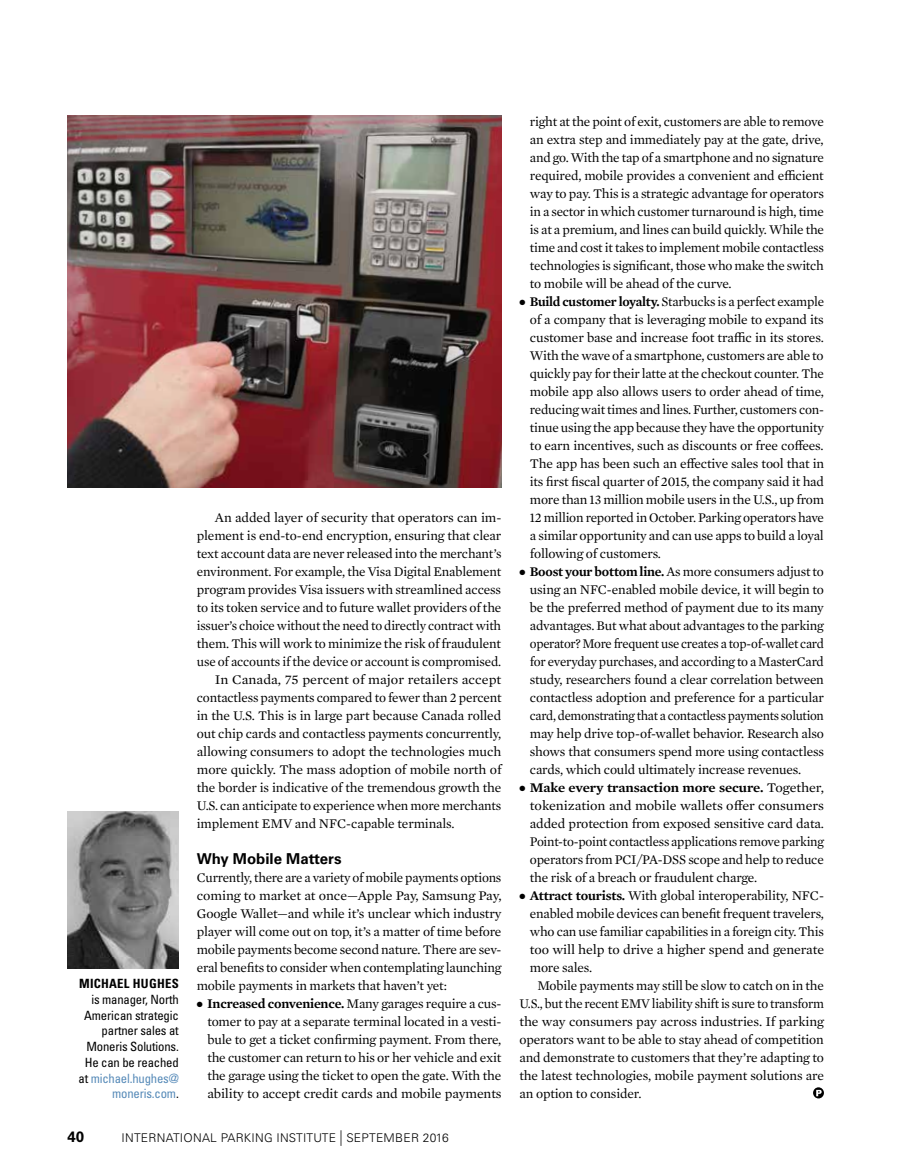
<style>
.page{position:relative;width:905px;height:1175px;background:#fff}
.page>*{position:absolute;margin:0;border:0;box-sizing:border-box;transform-origin:0 0}
.t1{font:700 15px "Univers LT Std";color:#000}
.t2{font:13.5px/18px "Mercury Text G1";letter-spacing:-.015em;color:#000;text-align:justify}
.t3{font:13.5px/18px "Mercury Text G1";letter-spacing:-.015em;color:#000;text-align:justify;scale:1.05 1}
.t4{font:13.5px "Mercury Text G1";letter-spacing:-.015em;color:#000;scale:.96 1}
.t5{font:condensed 12.75px/15.8px "Univers LT Std";letter-spacing:-.015em;color:#000;text-align:right}
.t6{font:700 condensed 12.75px "Univers LT Std";letter-spacing:.02em;color:#000}
.t7{font:300 12px "Univers LT Std";letter-spacing:.02em;color:#000}
.s1{font-weight:600}
.s2{color:#568ab8}
.s3{font-size:15.6px}
</style>
<div class="page">
<svg style="left:813px;top:1087px;width:11px;height:11px"></svg>
<svg style="left:816px;top:1089px;width:5px;height:7px"></svg>
<img style="left:68px;top:811px;width:110px;height:157px">
<img style="left:68px;top:115px;width:433px;height:372px">
<p class="t2" style="left:215px;top:508px;width:288px">An added layer of security that operators can im-</p>
<p class="t2" style="left:197px;top:526px;width:306px">plement is end-to-end encryption, ensuring that clear</p>
<p class="t2" style="left:197px;top:544px;width:306px">text account data are never released into the merchant’s</p>
<p class="t2" style="left:197px;top:562px;width:306px">environment. For example, the Visa Digital Enablement</p>
<p class="t2" style="left:197px;top:580px;width:306px">program provides Visa issuers with streamlined access</p>
<p class="t2" style="left:197px;top:598px;width:306px">to its token service and to future wallet providers of the</p>
<p class="t2" style="left:197px;top:616px;width:306px">issuer’s choice without the need to directly contract with</p>
<p class="t2" style="left:197px;top:634px;width:306px">them. This will work to minimize the risk of fraudulent</p>
<p class="t2" style="left:197px;top:652px;width:306px">use of accounts if the device or account is compromised.</p>
<p class="t3" style="left:215px;top:670px;width:274px">In Canada, 75 percent of major retailers accept</p>
<p class="t2" style="left:197px;top:688px;width:306px">contactless payments compared to fewer than 2 percent</p>
<p class="t2" style="left:197px;top:706px;width:306px">in the U.S. This is in large part because Canada rolled</p>
<p class="t2" style="left:197px;top:724px;width:306px">out chip cards and contactless payments concurrently,</p>
<p class="t2" style="left:197px;top:742px;width:306px">allowing consumers to adopt the technologies much</p>
<p class="t2" style="left:197px;top:760px;width:306px">more quickly. The mass adoption of mobile north of</p>
<p class="t2" style="left:197px;top:778px;width:306px">the border is indicative of the tremendous growth the</p>
<p class="t2" style="left:197px;top:796px;width:306px">U.S. can anticipate to experience when more merchants</p>
<p class="t2" style="left:197px;top:814px;width:259px">implement EMV and NFC-capable terminals.</p>
<p class="t1" style="left:197px;top:850px;width:146px">Why Mobile Matters</p>
<p class="t2" style="left:197px;top:868px;width:306px">Currently, there are a variety of mobile payments options coming to market at once—Apple Pay, Samsung Pay, Google Wallet—and while it’s unclear which industry player will come out on top, it’s a matter of time before mobile payments become second nature. There are sev&shy;eral benefits to consider when contemplating launching mobile payments in markets that haven’t yet:</p>
<p class="t2" style="left:207px;top:994px;width:296px;text-indent:-11px">● <span class="s1">Increased convenience.</span> Many garages require a cus&shy;tomer to pay at a separate terminal located in a vesti&shy;bule to get a ticket confirming payment. From there, the customer can return to his or her vehicle and exit the garage using the ticket to open the gate. With the ability to accept credit cards and mobile payments</p>
<p class="t6" style="left:79px;top:975px;width:101px">MICHAEL HUGHES</p>
<p class="t5" style="left:78px;top:991px;width:102px">is manager, North<br>American strategic partner sales at<br>Moneris Solutions.<br>He can be reached at <span class="s2">michael.hughes@ moneris.com</span>.</p>
<p class="t1" style="left:68px;top:1127px;width:18px">40</p>
<p class="t7" style="left:122px;top:1130px;width:329px">INTERNATIONAL PARKING INSTITUTE <span class="s3">|</span> SEPTEMBER 2016</p>
<p class="t2" style="left:530px;top:112px;width:296px">right at the point of exit, customers are able to remove an extra step and immediately pay at the gate, drive, and go. With the tap of a smartphone and no signature required, mobile provides a convenient and efficient way to pay. This is a strategic advantage for operators in a sector in which customer turnaround is high, time is at a premium, and lines can build quickly. While the time and cost it takes to implement mobile contactless technologies is significant, those who make the switch to mobile will be ahead of the curve.</p>
<p class="t2" style="left:530px;top:292px;width:296px;text-indent:-11px">● <span class="s1">Build customer loyalty.</span> Starbucks is a perfect example of a company that is leveraging mobile to expand its customer base and increase foot traffic in its stores.<br>With the wave of a smartphone, customers are able to quickly pay for their latte at the checkout counter. The mobile app also allows users to order ahead of time, reducing wait times and lines. Further, customers con&shy;tinue using the app because they have the opportunity to earn incentives, such as discounts or free coffees.<br>The app has been such an effective sales tool that in its first fiscal quarter of 2015, the company said it had more than 13 million mobile users in the U.S., up from 12 million reported in October. Parking operators have a similar opportunity and can use apps to build a loyal following of customers.</p>
<p class="t2" style="left:530px;top:562px;width:296px;text-indent:-11px">● <span class="s1">Boost your bottom line.</span> As more consumers adjust to using an NFC-enabled mobile device, it will begin to be the preferred method of payment due to its many advantages. But what about advantages to the parking operator? More frequent use creates a top-of-wallet card for everyday purchases, and according to a MasterCard study, researchers found a clear correlation between contactless adoption and preference for a particular card, demonstrating that a contactless payments solution may help drive top-of-wallet behavior. Research also shows that consumers spend more using contactless cards, which could ultimately increase revenues.</p>
<p class="t3" style="left:530px;top:778px;width:281px;text-indent:-11px">● <span class="s1">Make every transaction more secure.</span> Together, tokenization and mobile wallets offer consumers added protection from exposed sensitive card data.<br>Point-to-point contactless applications remove parking operators from PCI/PA-DSS scope and help to reduce the risk of a breach or fraudulent charge.</p>
<p class="t2" style="left:519px;top:886px;width:306px">● <span class="s1">Attract tourists.</span> With global interoperability, NFC-</p>
<p class="t2" style="left:530px;top:904px;width:295px">enabled mobile devices can benefit frequent travelers,</p>
<p class="t2" style="left:530px;top:922px;width:295px">who can use familiar capabilities in a foreign city. This</p>
<p class="t2" style="left:530px;top:940px;width:296px">too will help to drive a higher spend and generate</p>
<p class="t2" style="left:530px;top:958px;width:64px">more sales.</p>
<p class="t2" style="left:537px;top:976px;width:288px">Mobile payments may still be slow to catch on in the</p>
<p class="t4" style="left:519px;top:994px;width:319px">U.S., but the recent EMV liability shift is sure to transform</p>
<p class="t2" style="left:519px;top:1012px;width:306px">the way consumers pay across industries. If parking</p>
<p class="t2" style="left:519px;top:1030px;width:306px">operators want to be able to stay ahead of competition</p>
<p class="t2" style="left:519px;top:1048px;width:306px">and demonstrate to customers that they’re adapting to</p>
<p class="t2" style="left:519px;top:1066px;width:306px">the latest technologies, mobile payment solutions are</p>
<p class="t2" style="left:519px;top:1084px;width:123px">an option to consider.</p>
</div>
